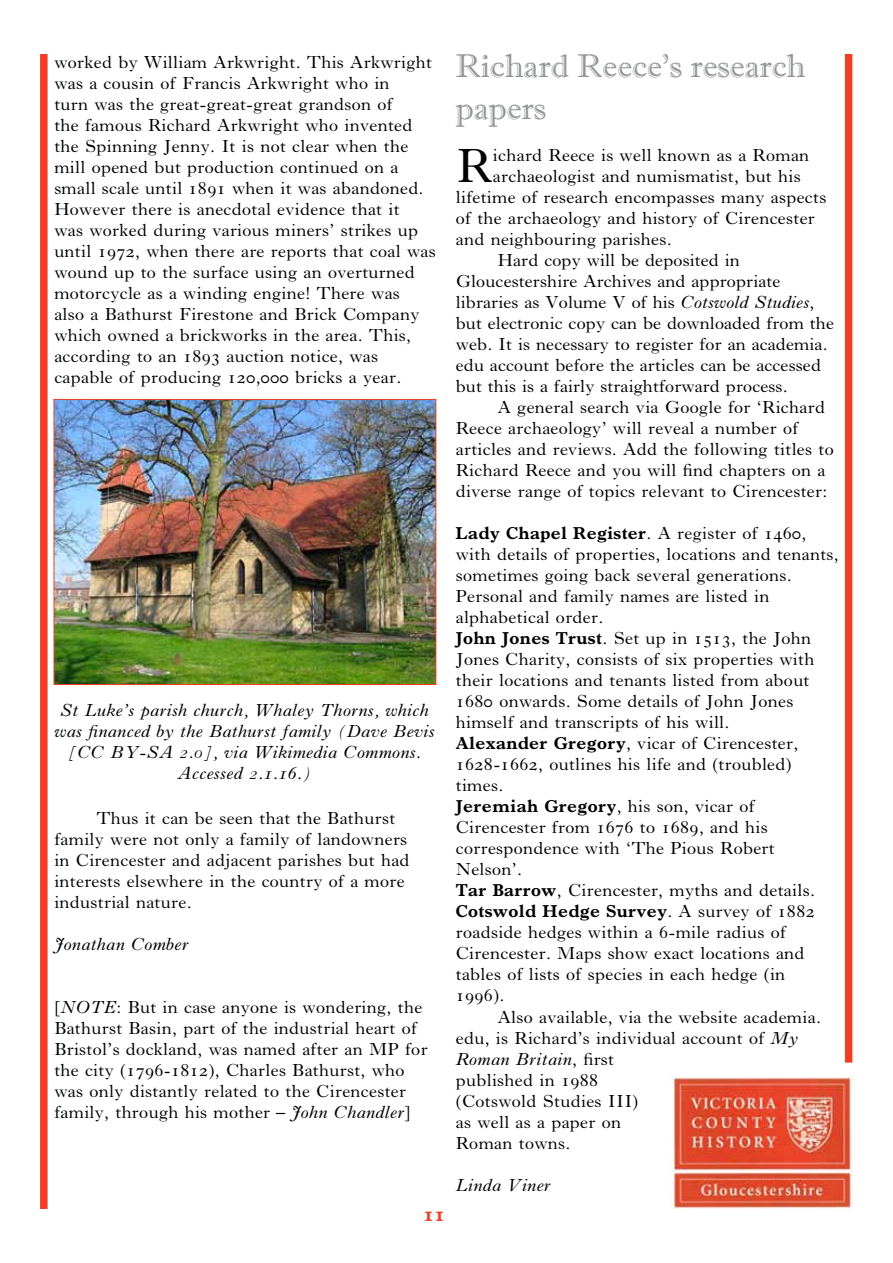
<style>
.page{position:relative;width:893px;height:1263px;background:#fff}
.page>*{position:absolute;margin:0;border:0;box-sizing:border-box;transform-origin:0 0}
.t1{font:49.5px "Imprint";color:#000}
.t2{font:33px/42px "Imprint MT Shadow";color:#939598}
.t3{font:700 21px "Imprint";color:#ef3e23}
.t4{font:18px/21px "Imprint";color:#000}
.t5{font:italic 18px/21px "Imprint";color:#000;text-align:center}
.s1{font-style:italic}
.s2{font-weight:700}
</style>
<div class="page">
<div style="left:40px;top:54px;width:8px;height:1155px;background:#ef3e23"></div>
<div style="left:845px;top:54px;width:7px;height:1008px;background:#ef3e23"></div>
<img style="left:671px;top:1076px;width:181px;height:133px">
<img style="left:56px;top:401px;width:378px;height:282px">
<div style="left:54px;top:399px;width:382px;height:286px;border:1px solid #ef3e23"></div>
<p class="t4" style="left:54px;top:51px;width:383px">worked by William Arkwright. This Arkwright was a cousin of Francis Arkwright who in<br>turn was the great-great-great grandson of<br>the famous Richard Arkwright who invented the Spinning Jenny. It is not clear when the mill opened but production continued on a small scale until 1891 when it was abandoned.<br>However there is anecdotal evidence that it<br>was worked during various miners’ strikes up until 1972, when there are reports that coal was wound up to the surface using an overturned motorcycle as a winding engine! There was<br>also a Bathurst Firestone and Brick Company which owned a brickworks in the area. This, according to an 1893 auction notice, was capable of producing 120,000 bricks a year.</p>
<p class="t5" style="left:54px;top:699px;width:382px">St Luke’s parish church, Whaley Thorns, which was financed by the Bathurst family (Dave Bevis [CC BY-SA 2.0], via Wikimedia Commons.<br>Accessed 2.1.16.)</p>
<p class="t4" style="left:54px;top:807px;width:357px;text-indent:42px">Thus it can be seen that the Bathurst family were not only a family of landowners in Cirencester and adjacent parishes but had interests elsewhere in the country of a more industrial nature.</p>
<p class="t5" style="left:54px;top:933px;width:136px">Jonathan Comber</p>
<p class="t4" style="left:54px;top:996px;width:375px">[<span class="s1">NOTE</span>: But in case anyone is wondering, the Bathurst Basin, part of the industrial heart of Bristol’s dockland, was named after an MP for the city (1796-1812), Charles Bathurst, who was only distantly related to the Cirencester family, through his mother – <span class="s1">John Chandler</span>]</p>
<p class="t3" style="left:423px;top:1202px;width:23px">11</p>
<h2 class="t2" style="left:455px;top:45px;width:351px">Richard Reece’s research papers</h2>
<h1 class="t1" style="left:455px;top:136px;width:39px">R</h1>
<p class="t4" style="left:493px;top:144px;width:318px">ichard Reece is well known as a Roman</p>
<p class="t4" style="left:493px;top:165px;width:310px">archaeologist and numismatist, but his</p>
<p class="t4" style="left:455px;top:186px;width:372px">lifetime of research encompasses many aspects</p>
<p class="t4" style="left:455px;top:207px;width:361px">of the archaeology and history of Cirencester</p>
<p class="t4" style="left:455px;top:228px;width:218px">and neighbouring parishes.</p>
<p class="t4" style="left:497px;top:249px;width:244px">Hard copy will be deposited in</p>
<p class="t4" style="left:455px;top:270px;width:326px">Gloucestershire Archives and appropriate</p>
<p class="t4" style="left:455px;top:291px;width:360px">libraries as Volume V of his <span class="s1">Cotswold Studies</span>,</p>
<p class="t4" style="left:455px;top:312px;width:380px">but electronic copy can be downloaded from the</p>
<p class="t4" style="left:455px;top:333px;width:374px">web. It is necessary to register for an academia.</p>
<p class="t4" style="left:455px;top:354px;width:367px">edu account before the articles can be accessed</p>
<p class="t4" style="left:455px;top:375px;width:334px">but this is a fairly straightforward process.</p>
<p class="t4" style="left:497px;top:396px;width:329px">A general search via Google for ‘Richard</p>
<p class="t4" style="left:455px;top:417px;width:344px">Reece archaeology’ will reveal a number of</p>
<p class="t4" style="left:455px;top:438px;width:380px">articles and reviews. Add the following titles to</p>
<p class="t4" style="left:455px;top:459px;width:371px">Richard Reece and you will find chapters on a</p>
<p class="t4" style="left:455px;top:480px;width:373px">diverse range of topics relevant to Cirencester:</p>
<p class="t4" style="left:455px;top:522px;width:385px"><span class="s2">Lady Chapel Register</span>. A register of 1460, with details of properties, locations and tenants, sometimes going back several generations.<br>Personal and family names are listed in alphabetical order.<br><span class="s2">John Jones Trust</span>. Set up in 1513, the John Jones Charity, consists of six properties with their locations and tenants listed from about 1680 onwards. Some details of John Jones himself and transcripts of his will.<br><span class="s2">Alexander Gregory</span>, vicar of Cirencester, 1628-1662, outlines his life and (troubled) times.<br><span class="s2">Jeremiah Gregory</span>, his son, vicar of Cirencester from 1676 to 1689, and his correspondence with ‘The Pious Robert Nelson’.<br><span class="s2">Tar Barrow</span>, Cirencester, myths and details.<br><span class="s2">Cotswold Hedge Survey</span>. A survey of 1882 roadside hedges within a 6-mile radius of Cirencester. Maps show exact locations and tables of lists of species in each hedge (in<br>1996).</p>
<p class="t4" style="left:455px;top:1005px;width:367px;text-indent:42px">Also available, via the website academia. edu, is Richard’s individual account of <span class="s1">My<br>Roman Britain</span>, first<br>published in 1988<br>(Cotswold Studies III)<br>as well as a paper on<br>Roman towns.</p>
<p class="t5" style="left:455px;top:1174px;width:97px">Linda Viner</p>
</div>
